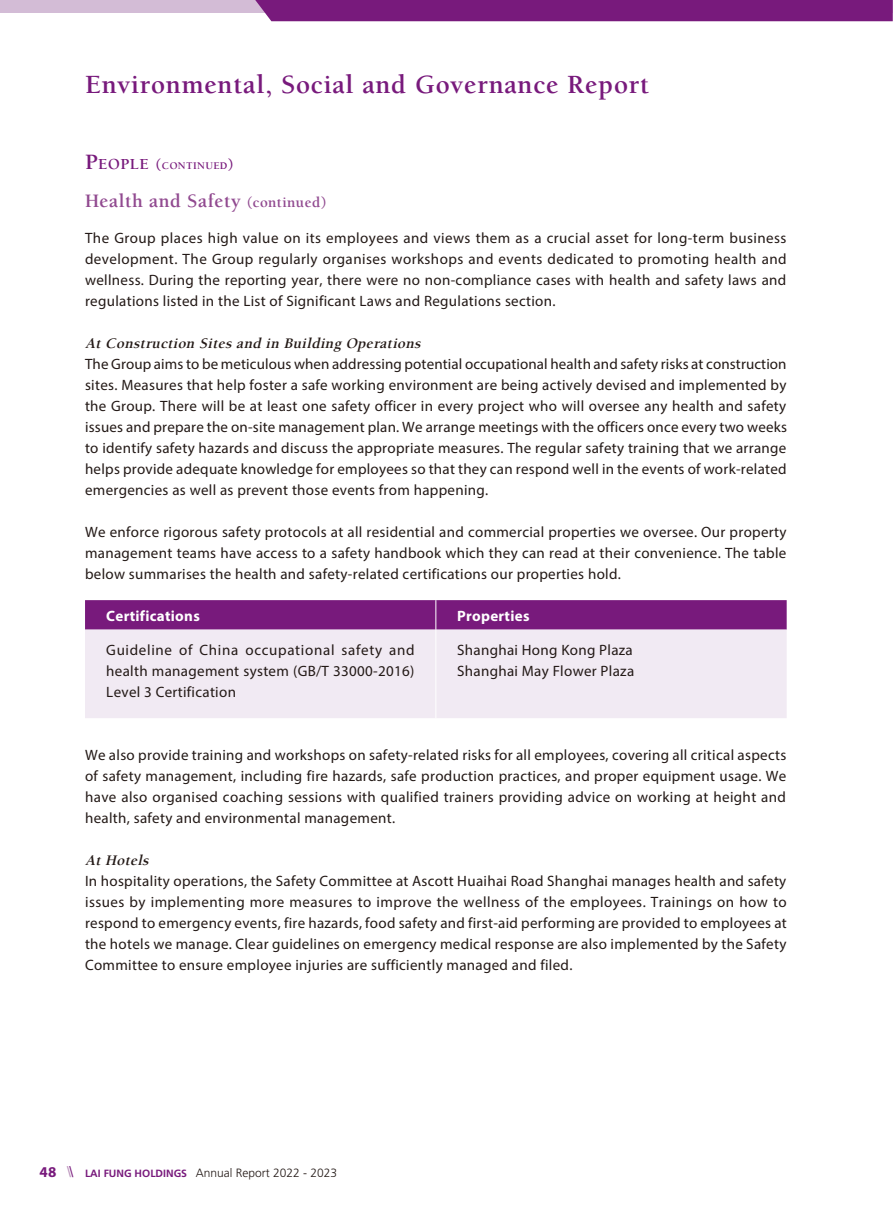
<style>
.page{position:relative;width:893px;height:1212px;background:#fff}
.page>*{position:absolute;margin:0;border:0;box-sizing:border-box;transform-origin:0 0}
.t1{font:700 27px "Berkeley Std";letter-spacing:.025em;color:#781a7c}
.t2{font:700 19.5px "Berkeley Std";letter-spacing:.025em;color:#914a90}
.t3{font:15px/21px "Myriad Pro";letter-spacing:.02em;color:#231916;text-align:justify}
.t4{font:italic 700 15px "Berkeley Std";color:#231916}
.t5{font:700 15px "Myriad Pro";letter-spacing:.02em;color:#fff}
.t6{font:700 15px "Myriad Pro";color:#781a7c}
.t7{font:300 12px "Frutiger LT Std";color:#231916}
.t8{font:700 10.5px "Berkeley Std";letter-spacing:.04em;color:#781a7c}
.s1{font-size:22.5px}
.s2{font-size:15.75px}
.s3{font-size:15px}
.s4{font-weight:700;font-size:10.5px;color:#781a7c}
</style>
<div class="page">
<div style="left:0;top:0;width:893px;height:13px;background:#d3bcd6"></div>
<div style="left:255px;top:0;width:638px;height:21px;background:#781a7c"></div>
<svg style="left:85px;top:600px;width:702px;height:30px;background:#7b1f7f"></svg>
<div style="left:85px;top:630px;width:702px;height:88px;background:#f1eaf3"></div>
<hr style="left:435px;top:600px;width:1px;height:30px;background:#fff">
<hr style="left:435px;top:630px;width:1px;height:88px;background:#fff">
<h1 class="t1" style="left:85px;top:70px;width:565px">Environmental, Social and Governance Report</h1>
<p class="t8" style="left:85px;top:160px;width:150px"><span class="s1">P</span><span class="s2">EOPLE</span> <span class="s3">(</span>CONTINUED<span class="s3">)</span></p>
<h2 class="t2" style="left:85px;top:191px;width:243px">Health and Safety <span class="s3">(continued)</span></h2>
<p class="t3" style="left:85px;top:227px;width:703px">The Group places high value on its employees and views them as a crucial asset for long-term business development. The Group regularly organises workshops and events dedicated to promoting health and wellness. During the reporting year, there were no non-compliance cases with health and safety laws and regulations listed in the List of Significant Laws and Regulations section.</p>
<p class="t4" style="left:85px;top:335px;width:341px">At Construction Sites and in Building Operations</p>
<p class="t3" style="left:85px;top:353px;width:703px">The Group aims to be meticulous when addressing potential occupational health and safety risks at construction sites. Measures that help foster a safe working environment are being actively devised and implemented by the Group. There will be at least one safety officer in every project who will oversee any health and safety issues and prepare the on-site management plan. We arrange meetings with the officers once every two weeks to identify safety hazards and discuss the appropriate measures. The regular safety training that we arrange helps provide adequate knowledge for employees so that they can respond well in the events of work-related emergencies as well as prevent those events from happening.</p>
<p class="t3" style="left:85px;top:521px;width:703px">We enforce rigorous safety protocols at all residential and commercial properties we oversee. Our property management teams have access to a safety handbook which they can read at their convenience. The table below summarises the health and safety-related certifications our properties hold.</p>
<p class="t5" style="left:106px;top:606px;width:95px">Certifications</p>
<p class="t5" style="left:457px;top:606px;width:74px">Properties</p>
<p class="t3" style="left:106px;top:639px;width:310px">Guideline of China occupational safety and health management system (GB/T 33000-2016)<br>Level 3 Certification</p>
<p class="t3" style="left:457px;top:639px;width:179px">Shanghai Hong Kong Plaza<br>Shanghai May Flower Plaza</p>
<p class="t3" style="left:85px;top:744px;width:703px">We also provide training and workshops on safety-related risks for all employees, covering all critical aspects of safety management, including fire hazards, safe production practices, and proper equipment usage. We have also organised coaching sessions with qualified trainers providing advice on working at height and health, safety and environmental management.</p>
<p class="t4" style="left:85px;top:852px;width:69px">At Hotels</p>
<p class="t3" style="left:85px;top:870px;width:703px">In hospitality operations, the Safety Committee at Ascott Huaihai Road Shanghai manages health and safety issues by implementing more measures to improve the wellness of the employees. Trainings on how to respond to emergency events, fire hazards, food safety and first-aid performing are provided to employees at the hotels we manage. Clear guidelines on emergency medical response are also implemented by the Safety Committee to ensure employee injuries are sufficiently managed and filed.</p>
<p class="t6" style="left:39px;top:1162px;width:18px">48</p>
<p class="t7" style="left:85px;top:1166px;width:254px"><span class="s4">LAI FUNG HOLDINGS</span> Annual Report 2022 - 2023</p>
</div>
